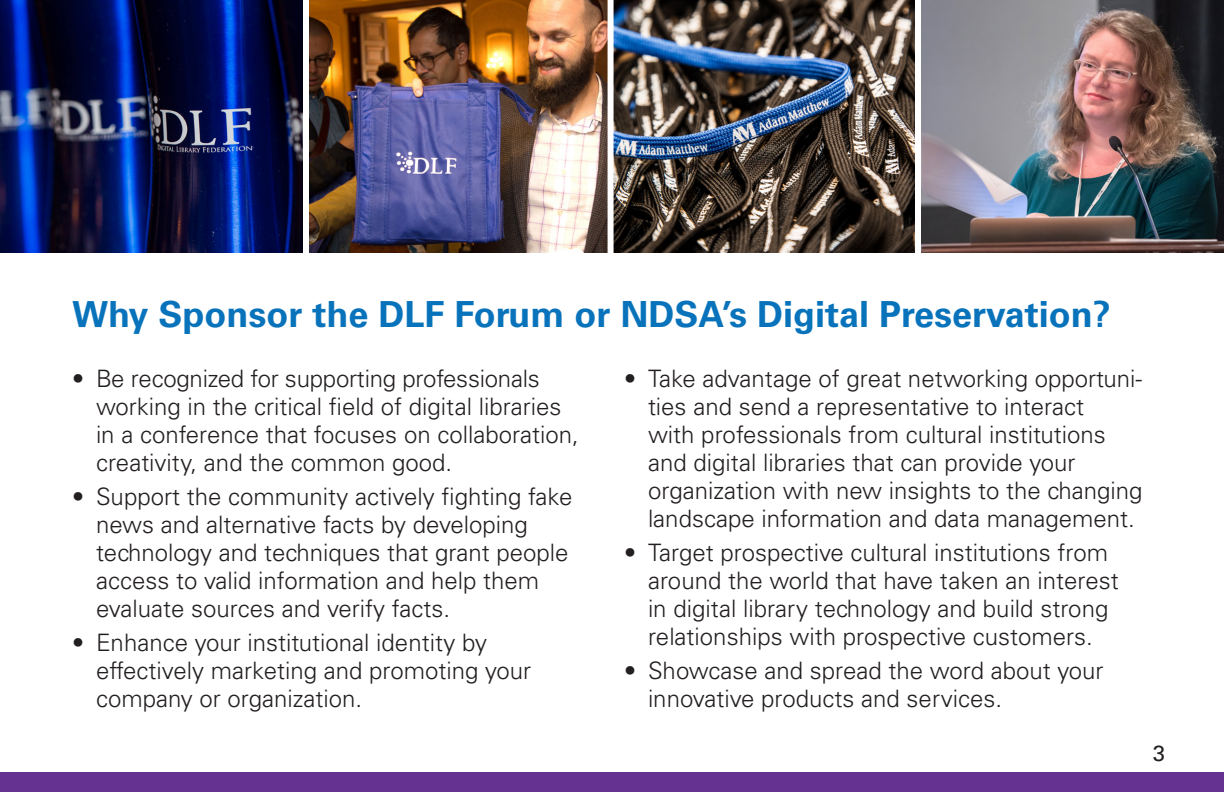
<style>
.page{position:relative;width:1224px;height:792px;background:#fff}
.page>*{position:absolute;margin:0;border:0;box-sizing:border-box;transform-origin:0 0}
.Head_1__main_page_he{font:700 36px "Univers";color:#0873bb}
.Bullets{font:300 24px/28px "Univers";color:#231f20}
.t1{font:22px "Univers";color:#231f20}
</style>
<div class="page">
<div style="left:0;top:772px;width:1224px;height:20px;background:#663291"></div>
<img style="left:0;top:0;width:1224px;height:252px">
<div style="left:608px;top:0;width:6px;height:258px;background:#fff"></div>
<div style="left:915px;top:0;width:6px;height:264px;background:#fff"></div>
<div style="left:303px;top:0;width:6px;height:264px;background:#fff"></div>
<p class="Head_1__main_page_he" style="left:72px;top:293px;width:1040px">Why Sponsor the DLF Forum or NDSA’s Digital Preservation?</p>
<p class="Bullets" style="left:96px;top:364px;width:484px;text-indent:-24px">• Be recognized for supporting professionals working in the critical field of digital libraries in a conference that focuses on collaboration, creativity, and the common good.</p>
<p class="Bullets" style="left:96px;top:482px;width:478px;text-indent:-24px">• Support the community actively fighting fake news and alternative facts by developing technology and techniques that grant people access to valid information and help them evaluate sources and verify facts.</p>
<p class="Bullets" style="left:96px;top:628px;width:437px;text-indent:-24px">• Enhance your institutional identity by effectively marketing and promoting your company or organization.</p>
<p class="Bullets" style="left:648px;top:364px;width:496px;text-indent:-24px">• Take advantage of great networking opportuni&shy;ties and send a representative to interact<br>with professionals from cultural institutions and digital libraries that can provide your organization with new insights to the changing landscape information and data management.</p>
<p class="Bullets" style="left:648px;top:538px;width:472px;text-indent:-24px">• Target prospective cultural institutions from around the world that have taken an interest in digital library technology and build strong relationships with prospective customers.</p>
<p class="Bullets" style="left:648px;top:656px;width:457px;text-indent:-24px">• Showcase and spread the word about your innovative products and services.</p>
<p class="t1" style="left:1153px;top:740px;width:14px">3</p>
</div>
